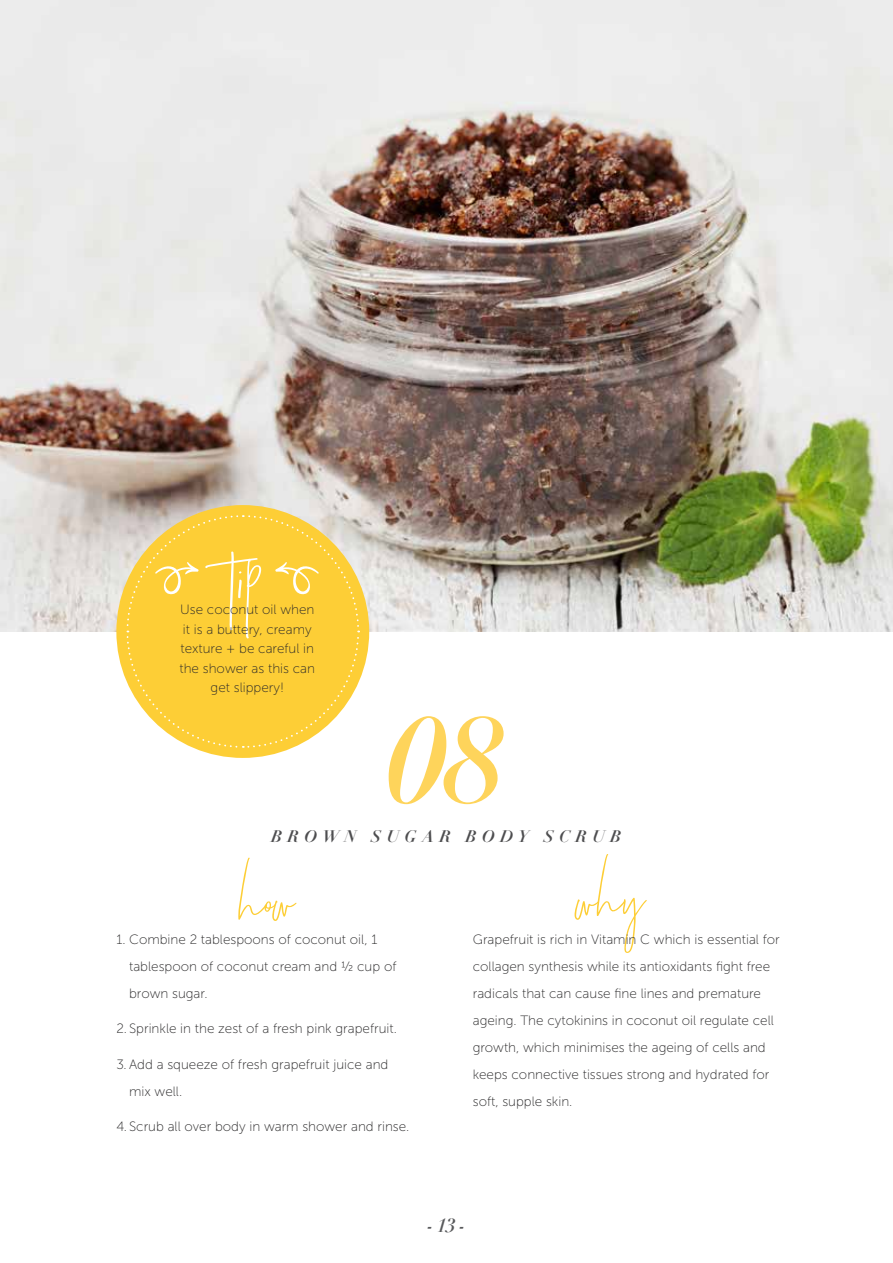
<style>
.page{position:relative;width:893px;height:1263px;background:#fff}
.page>*{position:absolute;margin:0;border:0;box-sizing:border-box;transform-origin:0 0}
.t1{font:italic 700 122.55px "Didot LT Std";color:#fed45b}
.t2{font:italic 700 19.5px "Didot LT Std";color:#58595b}
.t3{font:italic 700 16.5px "Didot LT Std";letter-spacing:.325em;color:#4d4d4f}
.t4{font:13.5px/27px "Museo Sans 100";color:#292829}
</style>
<div class="page">
<img style="left:0;top:0;width:893px;height:631px">
<div style="left:116px;top:505px;width:253px;height:253px;background:#fdce36;border-radius:50%"></div>
<svg style="left:126px;top:514px;width:234px;height:235px"></svg>
<p class="t4" style="left:180px;top:596px;width:136px">Use coconut oil when</p>
<p class="t4" style="left:179px;top:619px;width:137px;line-height:19.5px;text-align:center">it is a buttery, creamy texture + be careful in the shower as this can get slippery!</p>
<h1 class="t1" style="left:386px;top:684px;width:122px">08</h1>
<p class="t3" style="left:271px;top:826px;width:351px">BROWN SUGAR BODY SCRUB</p>
<p class="t4" style="left:129px;top:926px;width:269px;text-indent:-13px">1. Combine 2 tablespoons of coconut oil, 1 tablespoon of coconut cream and ½ cup of brown sugar.</p>
<p class="t4" style="left:116px;top:1015px;width:282px">2. Sprinkle in the zest of a fresh pink grapefruit.</p>
<p class="t4" style="left:129px;top:1051px;width:261px;text-indent:-13px">3. Add a squeeze of fresh grapefruit juice and mix well.</p>
<p class="t4" style="left:116px;top:1113px;width:295px">4. Scrub all over body in warm shower and rinse.</p>
<p class="t4" style="left:473px;top:926px;width:308px">Grapefruit is rich in Vitamin C which is essential for collagen synthesis while its antioxidants fight free radicals that can cause fine lines and premature ageing. The cytokinins in coconut oil regulate cell growth, which minimises the ageing of cells and keeps connective tissues strong and hydrated for soft, supple skin.</p>
<h2 class="t2" style="left:427px;top:1213px;width:41px">- 13 -</h2>
</div>
